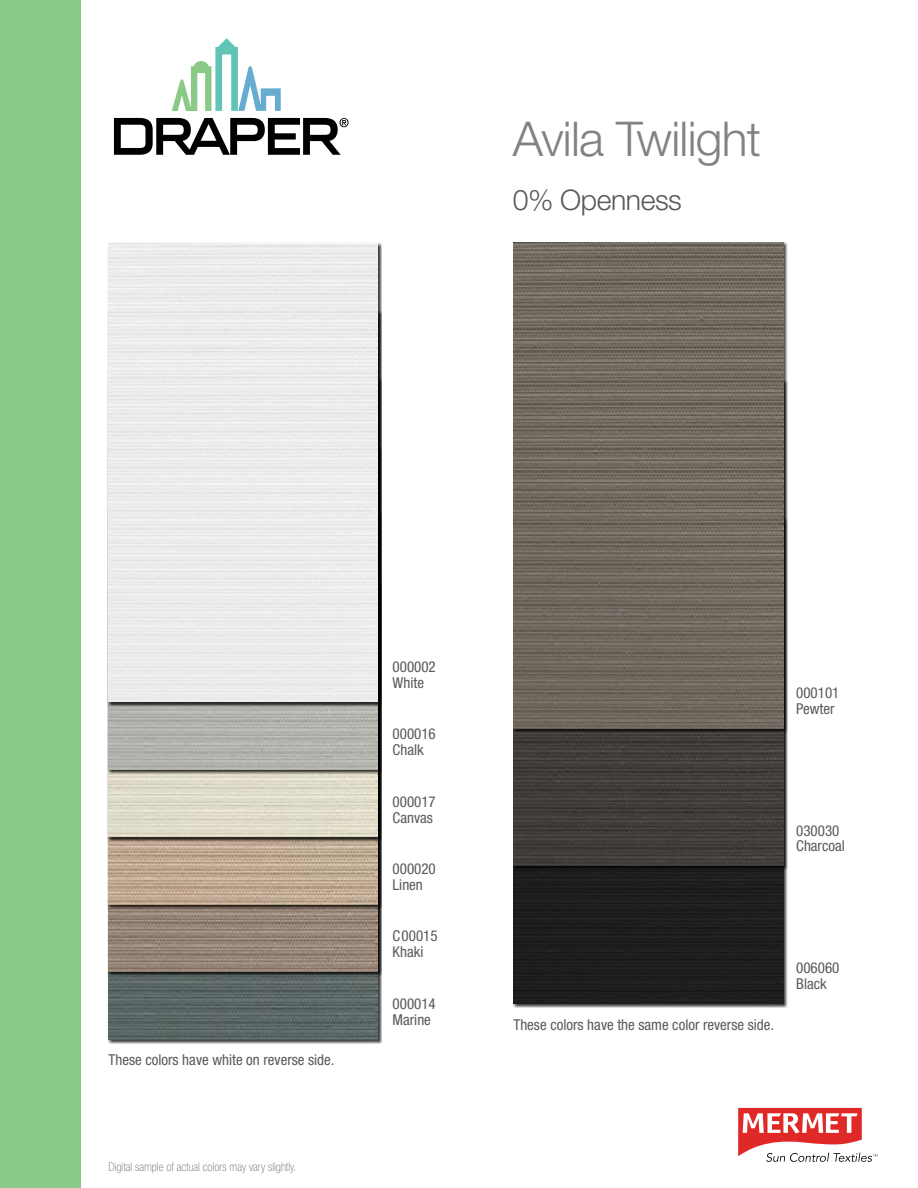
<style>
.page{position:relative;width:918px;height:1188px;background:#fff}
.page>*{position:absolute;margin:0;border:0;box-sizing:border-box;transform-origin:0 0}
.t1{font:300 48px "Helvetica Neue LT Std";letter-spacing:-.015em;color:#808285}
.t2{font:300 28.35px "Helvetica Neue LT Std";letter-spacing:-.015em;color:#58595b}
.t3{font:condensed 15px/15.6px "Helvetica Neue LT Std";color:#58595b}
.t4{font:100 condensed 12px "Helvetica Neue LT Std";color:#6d6e71}
</style>
<div class="page">
<svg style="left:114px;top:118px;width:235px;height:37px"></svg>
<svg style="left:172px;top:38px;width:109px;height:73px"></svg>
<div style="left:0;top:0;width:81px;height:1188px;background:#8bca86"></div>
<svg style="left:738px;top:1108px;width:139px;height:54px"></svg>
<img style="left:108px;top:975px;width:270px;height:65px">
<img style="left:108px;top:909px;width:270px;height:62px">
<img style="left:108px;top:841px;width:270px;height:63px">
<img style="left:108px;top:774px;width:270px;height:63px">
<div style="left:513px;top:870px;width:270px;height:134px;background:#1e1e1e"></div>
<img style="left:108px;top:706px;width:270px;height:64px">
<img style="left:513px;top:732px;width:270px;height:134px">
<div style="left:108px;top:243px;width:274px;height:463px;background:#000;opacity:.75"></div>
<div style="left:108px;top:243px;width:270px;height:459px;background:#ececec"></div>
<div style="left:513px;top:242px;width:274px;height:490px;background:#000;opacity:.75"></div>
<img style="left:513px;top:242px;width:270px;height:486px">
<h1 class="t1" style="left:513px;top:110px;width:250px">Avila Twilight</h1>
<h2 class="t2" style="left:513px;top:183px;width:171px">0% Openness</h2>
<p class="t3" style="left:108px;top:1052px;width:228px">These colors have white on reverse side.</p>
<p class="t4" style="left:108px;top:1160px;width:189px">Digital sample of actual colors may vary slightly.</p>
<p class="t3" style="left:393px;top:659px;width:45px">000002<br>White</p>
<p class="t3" style="left:393px;top:726px;width:45px">000016<br>Chalk</p>
<p class="t3" style="left:393px;top:794px;width:45px">000017<br>Canvas</p>
<p class="t3" style="left:393px;top:861px;width:45px">000020<br>Linen</p>
<p class="t3" style="left:393px;top:928px;width:46px">C00015<br>Khaki</p>
<p class="t3" style="left:393px;top:996px;width:45px">000014<br>Marine</p>
<p class="t3" style="left:796px;top:685px;width:45px">000101<br>Pewter</p>
<p class="t3" style="left:796px;top:823px;width:50px">030030<br>Charcoal</p>
<p class="t3" style="left:513px;top:1017px;width:262px">These colors have the same color reverse side.</p>
<p class="t3" style="left:796px;top:960px;width:45px">006060<br>Black</p>
</div>
